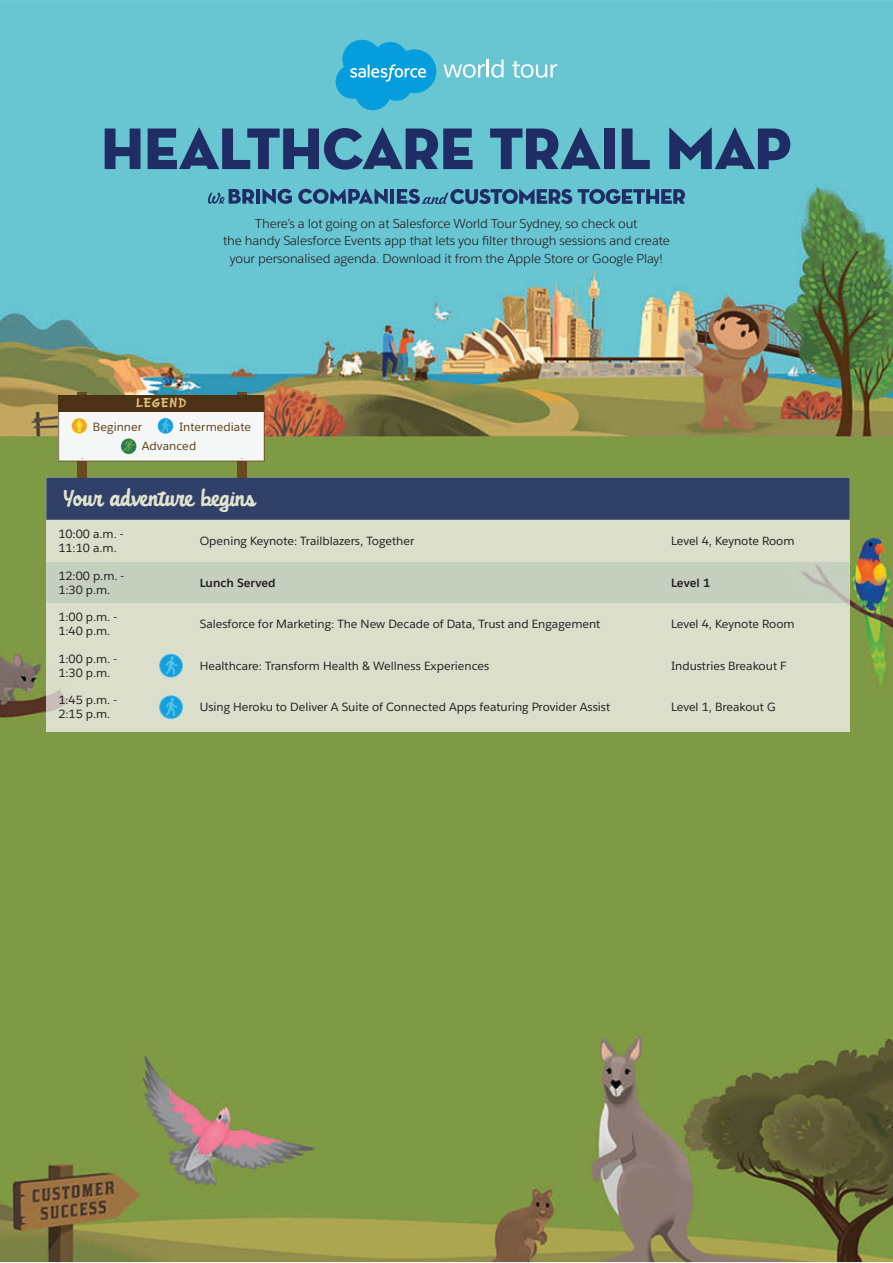
<style>
.page{position:relative;width:893px;height:1263px;background:#fff}
.page>*{position:absolute;margin:0;border:0;box-sizing:border-box;transform-origin:0 0}
.t1{font:59.7px "Neutraface Display Titling";letter-spacing:-.015em;color:#202c64}
.t2{font:700 21.3px "Trailhead";color:#dfe4cf}
.t3{font:12.75px/17.5px "Salesforce Sans";letter-spacing:-.01em;color:#231f20;text-align:center}
.t4{font:700 12px "Trailhead";letter-spacing:.1em;color:#e0be75}
.t5{font:11.7px/14.1px "Salesforce Sans";color:#231f20}
.t6{font:11.7px/19.5px "Salesforce Sans";color:#5d4018}
.t7{font:700 11.7px "Salesforce Sans";color:#231f20}
</style>
<div class="page">
<img style="left:0;top:0;width:892px;height:1262px">
<svg style="left:208px;top:189px;width:46px;height:15px"></svg>
<hr style="left:256px;top:189px;width:4px;height:15px;background:#202c64">
<svg style="left:262px;top:189px;width:30px;height:15px"></svg>
<svg style="left:298px;top:189px;width:90px;height:15px"></svg>
<hr style="left:390px;top:189px;width:4px;height:15px;background:#202c64">
<svg style="left:397px;top:189px;width:288px;height:15px;background:#417397"></svg>
<div style="left:46px;top:520px;width:803px;height:212px;background:#dadeca"></div>
<div style="left:46px;top:478px;width:803px;height:42px;background:#314068"></div>
<div style="left:46px;top:562px;width:803px;height:41px;background:#c5cfbe"></div>
<div style="left:56px;top:488px;width:201px;height:24px;background:#314068"></div>
<svg style="left:159px;top:654px;width:24px;height:24px"></svg>
<div style="left:160px;top:655px;width:22px;height:22px;background:#189fda;border-radius:50%"></div>
<svg style="left:166px;top:656px;width:12px;height:19px"></svg>
<svg style="left:159px;top:695px;width:24px;height:24px"></svg>
<div style="left:160px;top:696px;width:22px;height:22px;background:#189fda;border-radius:50%"></div>
<svg style="left:166px;top:698px;width:12px;height:18px"></svg>
<svg style="left:335px;top:40px;width:101px;height:70px;background:#2eadda"></svg>
<svg style="left:443px;top:64px;width:42px;height:14px"></svg>
<hr style="left:486px;top:60px;width:3px;height:17px;background:#fff">
<svg style="left:491px;top:60px;width:12px;height:18px"></svg>
<svg style="left:512px;top:61px;width:45px;height:17px"></svg>
<div style="left:78px;top:392px;width:9px;height:85px;background:#69491e"></div>
<div style="left:237px;top:392px;width:9px;height:85px;background:#69491e"></div>
<svg style="left:58px;top:395px;width:206px;height:66px"></svg>
<h1 class="t1" style="left:101px;top:114px;width:692px">HEALTHCARE TRAIL MAP</h1>
<p class="t3" style="left:223px;top:216px;width:448px">There’s a lot going on at Salesforce World Tour Sydney, so check out<br>the handy Salesforce Events app that lets you filter through sessions and create your personalised agenda. Download it from the Apple Store or Google Play!</p>
<p class="t4" style="left:136px;top:397px;width:51px">LEGEND</p>
<p class="t6" style="left:142px;top:418px;width:56px;text-indent:-49px">Beginner<br>Advanced</p>
<p class="t6" style="left:179px;top:418px;width:74px">Intermediate</p>
<h2 class="t2" style="left:63px;top:488px;width:192px">Your adventure begins</h2>
<p class="t5" style="left:58px;top:528px;width:67px">10:00 a.m. -<br>11:10 a.m.</p>
<p class="t5" style="left:200px;top:535px;width:216px">Opening Keynote: Trailblazers, Together</p>
<p class="t5" style="left:671px;top:535px;width:125px">Level 4, Keynote Room</p>
<p class="t5" style="left:58px;top:570px;width:67px">12:00 p.m. -<br>1:30 p.m.</p>
<p class="t7" style="left:200px;top:578px;width:77px">Lunch Served</p>
<p class="t7" style="left:671px;top:578px;width:41px">Level 1</p>
<p class="t5" style="left:58px;top:612px;width:60px">1:00 p.m. -<br>1:40 p.m.</p>
<p class="t5" style="left:200px;top:619px;width:402px">Salesforce for Marketing: The New Decade of Data, Trust and Engagement</p>
<p class="t5" style="left:671px;top:619px;width:125px">Level 4, Keynote Room</p>
<p class="t5" style="left:58px;top:653px;width:60px">1:00 p.m. -<br>1:30 p.m.</p>
<p class="t5" style="left:200px;top:660px;width:291px">Healthcare: Transform Health &amp; Wellness Experiences</p>
<p class="t5" style="left:671px;top:660px;width:117px">Industries Breakout F</p>
<p class="t5" style="left:58px;top:695px;width:60px">1:45 p.m. -<br>2:15 p.m.</p>
<p class="t5" style="left:200px;top:702px;width:412px">Using Heroku to Deliver A Suite of Connected Apps featuring Provider Assist</p>
<p class="t5" style="left:671px;top:702px;width:106px">Level 1, Breakout G</p>
</div>
